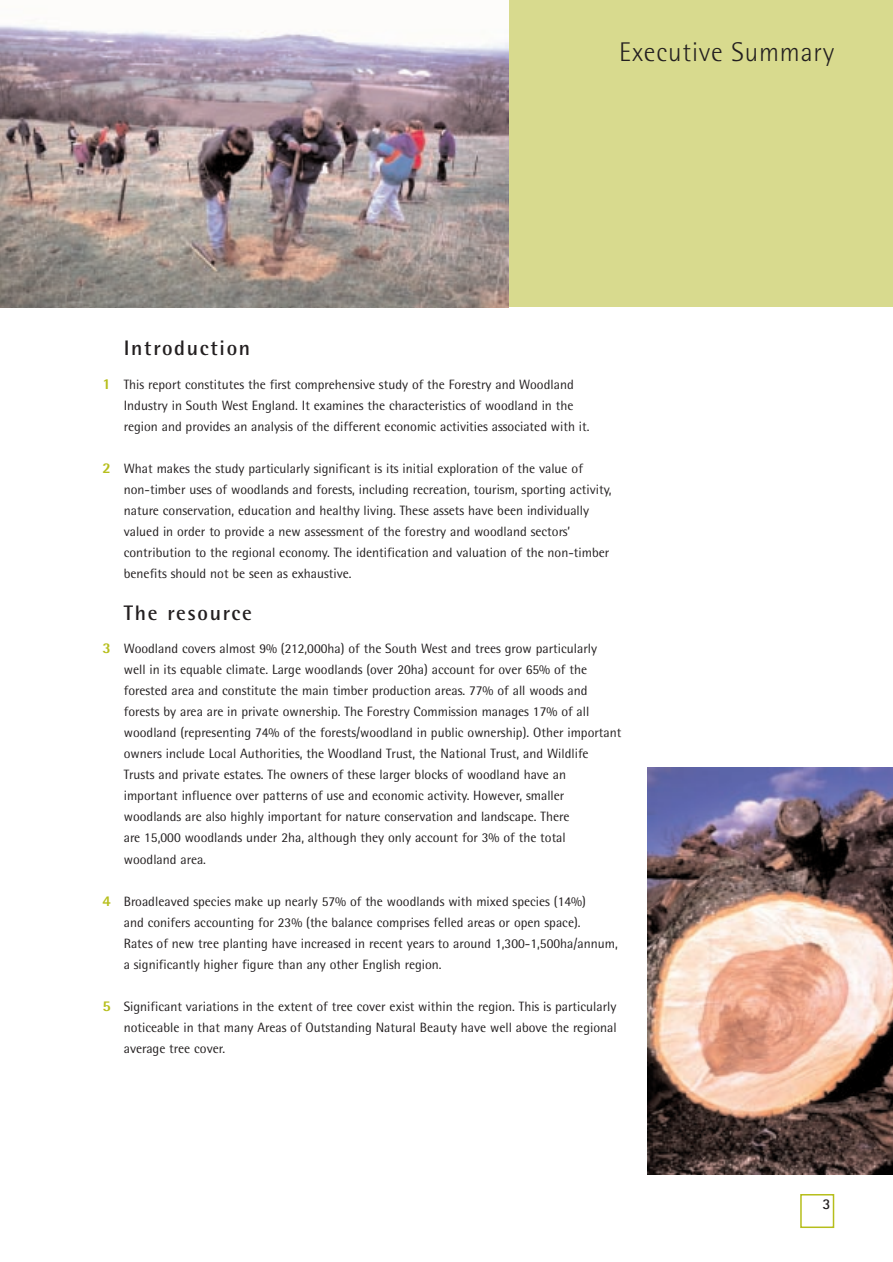
<style>
.page{position:relative;width:893px;height:1262px;background:#fff}
.page>*{position:absolute;margin:0;border:0;box-sizing:border-box;transform-origin:0 0}
.t1{font:300 27px "Rotis Semi Sans";letter-spacing:.03em;color:#231f20}
.t2{font:700 21px "Rotis Semi Sans";letter-spacing:.08em;color:#231f20}
.t3{font:700 15px "Rotis Sans Serif";color:#231f20}
.t4{font:13.5px/21px "Rotis Semi Sans";color:#231f20}
.s1{font-weight:800;font-size:15px;color:#b6be1b}
</style>
<div class="page">
<div style="left:0;top:0;width:892px;height:307px;background:#d8da8e"></div>
<div style="left:800px;top:1194px;width:34px;height:34px;border:2px solid #b6be1b"></div>
<img style="left:0;top:0;width:508px;height:307px">
<img style="left:647px;top:768px;width:245px;height:406px">
<h1 class="t1" style="left:619px;top:43px;width:216px">Executive Summary</h1>
<h2 class="t2" style="left:124px;top:340px;width:128px">Introduction</h2>
<p class="t4" style="left:124px;top:375px;width:467px;text-indent:-21px"><span class="s1">1</span> This report constitutes the first comprehensive study of the Forestry and Woodland<br>Industry in South West England. It examines the characteristics of woodland in the region and provides an analysis of the different economic activities associated with it.</p>
<p class="t4" style="left:124px;top:459px;width:489px;text-indent:-21px"><span class="s1">2</span> What makes the study particularly significant is its initial exploration of the value of non-timber uses of woodlands and forests, including recreation, tourism, sporting activity, nature conservation, education and healthy living. These assets have been individually valued in order to provide a new assessment of the forestry and woodland sectors’ contribution to the regional economy. The identification and valuation of the non-timber benefits should not be seen as exhaustive.</p>
<h2 class="t2" style="left:124px;top:605px;width:130px">The resource</h2>
<p class="t4" style="left:124px;top:639px;width:499px;text-indent:-21px"><span class="s1">3</span> Woodland covers almost 9% (212,000ha) of the South West and trees grow particularly well in its equable climate. Large woodlands (over 20ha) account for over 65% of the forested area and constitute the main timber production areas. 77% of all woods and forests by area are in private ownership. The Forestry Commission manages 17% of all woodland (representing 74% of the forests/woodland in public ownership). Other important owners include Local Authorities, the Woodland Trust, the National Trust, and Wildlife Trusts and private estates. The owners of these larger blocks of woodland have an important influence over patterns of use and economic activity. However, smaller woodlands are also highly important for nature conservation and landscape. There<br>are 15,000 woodlands under 2ha, although they only account for 3% of the total woodland area.</p>
<p class="t4" style="left:124px;top:891px;width:495px;text-indent:-21px"><span class="s1">4</span> Broadleaved species make up nearly 57% of the woodlands with mixed species (14%)<br>and conifers accounting for 23% (the balance comprises felled areas or open space).<br>Rates of new tree planting have increased in recent years to around 1,300-1,500ha/annum, a significantly higher figure than any other English region.</p>
<p class="t4" style="left:124px;top:996px;width:494px;text-align:justify;text-indent:-21px"><span class="s1">5</span> Significant variations in the extent of tree cover exist within the region. This is particularly noticeable in that many Areas of Outstanding Natural Beauty have well above the regional average tree cover.</p>
<p class="t3" style="left:822px;top:1198px;width:10px">3</p>
</div>
